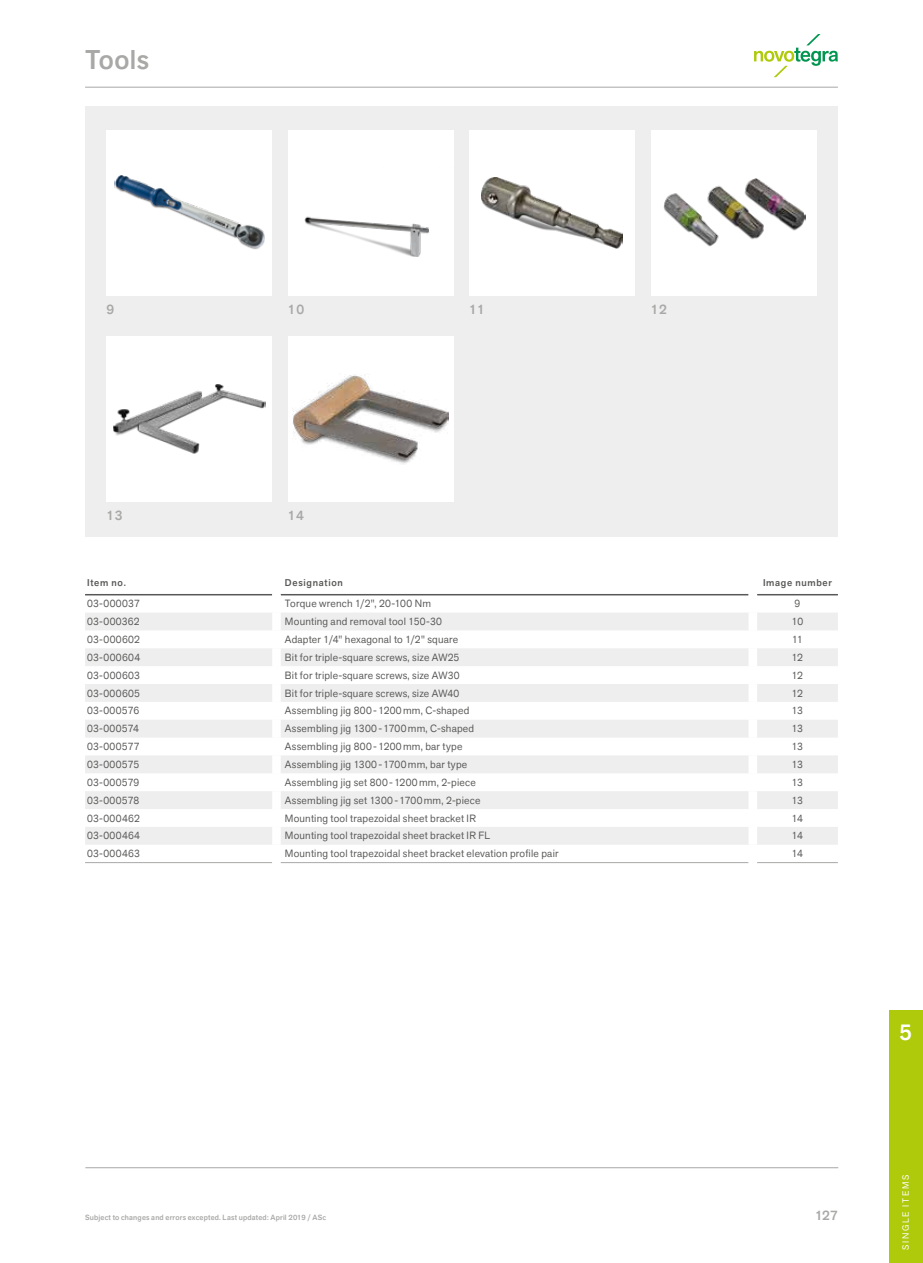
<style>
.page{position:relative;width:923px;height:1263px;background:#fff}
.page>*{position:absolute;margin:0;border:0;box-sizing:border-box;transform-origin:0 0}
.t1{font:500 27px "Akzid Grtsk Next";letter-spacing:.015em;color:#a8a8a7}
.t2{font:500 22.5px "Akzid Grtsk Next";color:#fff}
.t3{font:500 13.5px "Akzid Grtsk Next";letter-spacing:.035em;color:#a8a8a7}
.t4{font:10.5px "Akzid Grtsk Next";letter-spacing:.02em;color:#575756}
.t5{font:500 9.75px "Akzid Grtsk Next";letter-spacing:.07em;color:#575756}
.t6{font:9px "Akzid Grtsk Next";letter-spacing:.185em;color:#fff}
.t7{font:500 7.5px "Akzid Grtsk Next";letter-spacing:.025em;color:#a8a8a7}
</style>
<div class="page">
<div style="left:889px;top:1010px;width:34px;height:253px;background:#afca0b"></div>
<hr style="left:85px;top:1167px;width:753px;height:1px;background:#a8a8a7">
<hr style="left:85px;top:87px;width:753px;height:1px;background:#a8a8a7">
<div style="left:85px;top:106px;width:753px;height:431px;background:#eee"></div>
<div style="left:106px;top:130px;width:166px;height:166px;background:#fff"></div>
<img style="left:114px;top:176px;width:150px;height:74px">
<div style="left:288px;top:130px;width:166px;height:166px;background:#fff"></div>
<div style="left:469px;top:130px;width:166px;height:166px;background:#fff"></div>
<img style="left:482px;top:177px;width:141px;height:71px">
<div style="left:651px;top:130px;width:165px;height:166px;background:#fff"></div>
<img style="left:663px;top:179px;width:142px;height:67px">
<div style="left:106px;top:336px;width:166px;height:166px;background:#fff"></div>
<img style="left:113px;top:384px;width:152px;height:69px">
<div style="left:288px;top:336px;width:166px;height:166px;background:#fff"></div>
<img style="left:293px;top:375px;width:156px;height:89px">
<svg style="left:754px;top:34px;width:84px;height:43px"></svg>
<svg style="left:85px;top:613px;width:753px;height:232px;fill:#efefef"></svg>
<hr style="left:85px;top:594px;width:187px;height:1px;background:#575756">
<hr style="left:281px;top:594px;width:467px;height:1px;background:#575756">
<hr style="left:757px;top:594px;width:81px;height:1px;background:#575756">
<div style="left:272px;top:612px;width:9px;height:18px;background:#fff"></div>
<div style="left:748px;top:612px;width:9px;height:18px;background:#fff"></div>
<div style="left:272px;top:630px;width:9px;height:18px;background:#fff"></div>
<div style="left:748px;top:630px;width:9px;height:18px;background:#fff"></div>
<div style="left:272px;top:648px;width:9px;height:18px;background:#fff"></div>
<div style="left:748px;top:648px;width:9px;height:18px;background:#fff"></div>
<div style="left:272px;top:666px;width:9px;height:18px;background:#fff"></div>
<div style="left:748px;top:666px;width:9px;height:18px;background:#fff"></div>
<div style="left:272px;top:684px;width:9px;height:18px;background:#fff"></div>
<div style="left:748px;top:684px;width:9px;height:18px;background:#fff"></div>
<div style="left:272px;top:702px;width:9px;height:18px;background:#fff"></div>
<div style="left:748px;top:702px;width:9px;height:18px;background:#fff"></div>
<div style="left:272px;top:720px;width:9px;height:18px;background:#fff"></div>
<div style="left:748px;top:720px;width:9px;height:18px;background:#fff"></div>
<div style="left:272px;top:738px;width:9px;height:17px;background:#fff"></div>
<div style="left:748px;top:738px;width:9px;height:17px;background:#fff"></div>
<div style="left:272px;top:755px;width:9px;height:18px;background:#fff"></div>
<div style="left:748px;top:755px;width:9px;height:18px;background:#fff"></div>
<div style="left:272px;top:773px;width:9px;height:18px;background:#fff"></div>
<div style="left:748px;top:773px;width:9px;height:18px;background:#fff"></div>
<div style="left:272px;top:791px;width:9px;height:18px;background:#fff"></div>
<div style="left:748px;top:791px;width:9px;height:18px;background:#fff"></div>
<div style="left:272px;top:809px;width:9px;height:18px;background:#fff"></div>
<div style="left:748px;top:809px;width:9px;height:18px;background:#fff"></div>
<div style="left:272px;top:827px;width:9px;height:18px;background:#fff"></div>
<div style="left:748px;top:827px;width:9px;height:18px;background:#fff"></div>
<hr style="left:85px;top:862px;width:187px;height:1px;background:#a8a8a7">
<hr style="left:281px;top:862px;width:467px;height:1px;background:#a8a8a7">
<hr style="left:757px;top:862px;width:81px;height:1px;background:#a8a8a7">
<h1 class="t1" style="left:85px;top:42px;width:65px">Tools</h1>
<p class="t3" style="left:106px;top:301px;width:9px">9</p>
<p class="t3" style="left:288px;top:301px;width:18px">10</p>
<p class="t3" style="left:469px;top:301px;width:17px">11</p>
<p class="t3" style="left:651px;top:301px;width:18px">12</p>
<p class="t3" style="left:106px;top:507px;width:18px">13</p>
<p class="t3" style="left:288px;top:507px;width:18px">14</p>
<p class="t5" style="left:87px;top:576px;width:40px">Item no.</p>
<p class="t5" style="left:285px;top:576px;width:59px">Designation</p>
<p class="t5" style="left:763px;top:576px;width:70px">Image number</p>
<p class="t4" style="left:87px;top:597px;width:54px">03-000037</p>
<p class="t4" style="left:285px;top:597px;width:147px">Torque wrench 1/2", 20-100 Nm</p>
<p class="t4" style="left:794px;top:597px;width:7px">9</p>
<p class="t4" style="left:87px;top:615px;width:54px">03-000362</p>
<p class="t4" style="left:285px;top:615px;width:158px">Mounting and removal tool 150-30</p>
<p class="t4" style="left:792px;top:615px;width:13px">10</p>
<p class="t4" style="left:87px;top:632px;width:54px">03-000602</p>
<p class="t4" style="left:285px;top:632px;width:175px">Adapter 1/4" hexagonal to 1/2" square</p>
<p class="t4" style="left:792px;top:632px;width:12px">11</p>
<p class="t4" style="left:87px;top:650px;width:54px">03-000604</p>
<p class="t4" style="left:285px;top:650px;width:176px">Bit for triple-square screws, size AW25</p>
<p class="t4" style="left:792px;top:650px;width:13px">12</p>
<p class="t4" style="left:87px;top:668px;width:54px">03-000603</p>
<p class="t4" style="left:285px;top:668px;width:176px">Bit for triple-square screws, size AW30</p>
<p class="t4" style="left:792px;top:668px;width:13px">12</p>
<p class="t4" style="left:87px;top:686px;width:54px">03-000605</p>
<p class="t4" style="left:285px;top:686px;width:176px">Bit for triple-square screws, size AW40</p>
<p class="t4" style="left:792px;top:686px;width:13px">12</p>
<p class="t4" style="left:87px;top:704px;width:54px">03-000576</p>
<p class="t4" style="left:285px;top:704px;width:186px">Assembling jig 800-1200mm, C-shaped</p>
<p class="t4" style="left:792px;top:704px;width:13px">13</p>
<p class="t4" style="left:87px;top:722px;width:53px">03-000574</p>
<p class="t4" style="left:285px;top:722px;width:191px">Assembling jig 1300-1700mm, C-shaped</p>
<p class="t4" style="left:792px;top:722px;width:13px">13</p>
<p class="t4" style="left:87px;top:740px;width:54px">03-000577</p>
<p class="t4" style="left:285px;top:740px;width:179px">Assembling jig 800-1200mm, bar type</p>
<p class="t4" style="left:792px;top:740px;width:13px">13</p>
<p class="t4" style="left:87px;top:757px;width:54px">03-000575</p>
<p class="t4" style="left:285px;top:757px;width:184px">Assembling jig 1300-1700mm, bar type</p>
<p class="t4" style="left:792px;top:757px;width:13px">13</p>
<p class="t4" style="left:87px;top:775px;width:54px">03-000579</p>
<p class="t4" style="left:285px;top:775px;width:192px">Assembling jig set 800-1200mm, 2-piece</p>
<p class="t4" style="left:792px;top:775px;width:13px">13</p>
<p class="t4" style="left:87px;top:793px;width:54px">03-000578</p>
<p class="t4" style="left:285px;top:793px;width:197px">Assembling jig set 1300-1700mm, 2-piece</p>
<p class="t4" style="left:792px;top:793px;width:13px">13</p>
<p class="t4" style="left:87px;top:811px;width:54px">03-000462</p>
<p class="t4" style="left:285px;top:811px;width:193px">Mounting tool trapezoidal sheet bracket IR</p>
<p class="t4" style="left:792px;top:811px;width:13px">14</p>
<p class="t4" style="left:87px;top:829px;width:54px">03-000464</p>
<p class="t4" style="left:285px;top:829px;width:207px">Mounting tool trapezoidal sheet bracket IR FL</p>
<p class="t4" style="left:792px;top:829px;width:13px">14</p>
<p class="t4" style="left:87px;top:847px;width:54px">03-000463</p>
<p class="t4" style="left:285px;top:847px;width:275px">Mounting tool trapezoidal sheet bracket elevation profile pair</p>
<p class="t4" style="left:792px;top:847px;width:13px">14</p>
<p class="t7" style="left:85px;top:1213px;width:243px">Subject to changes and errors excepted. Last updated: April 2019 / ASc</p>
<p class="t3" style="left:815px;top:1207px;width:24px">127</p>
<h2 class="t2" style="left:899px;top:1017px;width:14px">5</h2>
<p class="t6" style="left:900px;top:1231px;width:67px;rotate:-90deg">ZELARTIKEL</p>
<p class="t6" style="left:900px;top:1250px;width:77px;rotate:-90deg">SINGLE ITEMS</p>
<p class="t6" style="left:900px;top:1250px;width:7px;rotate:-90deg">E</p>
</div>
